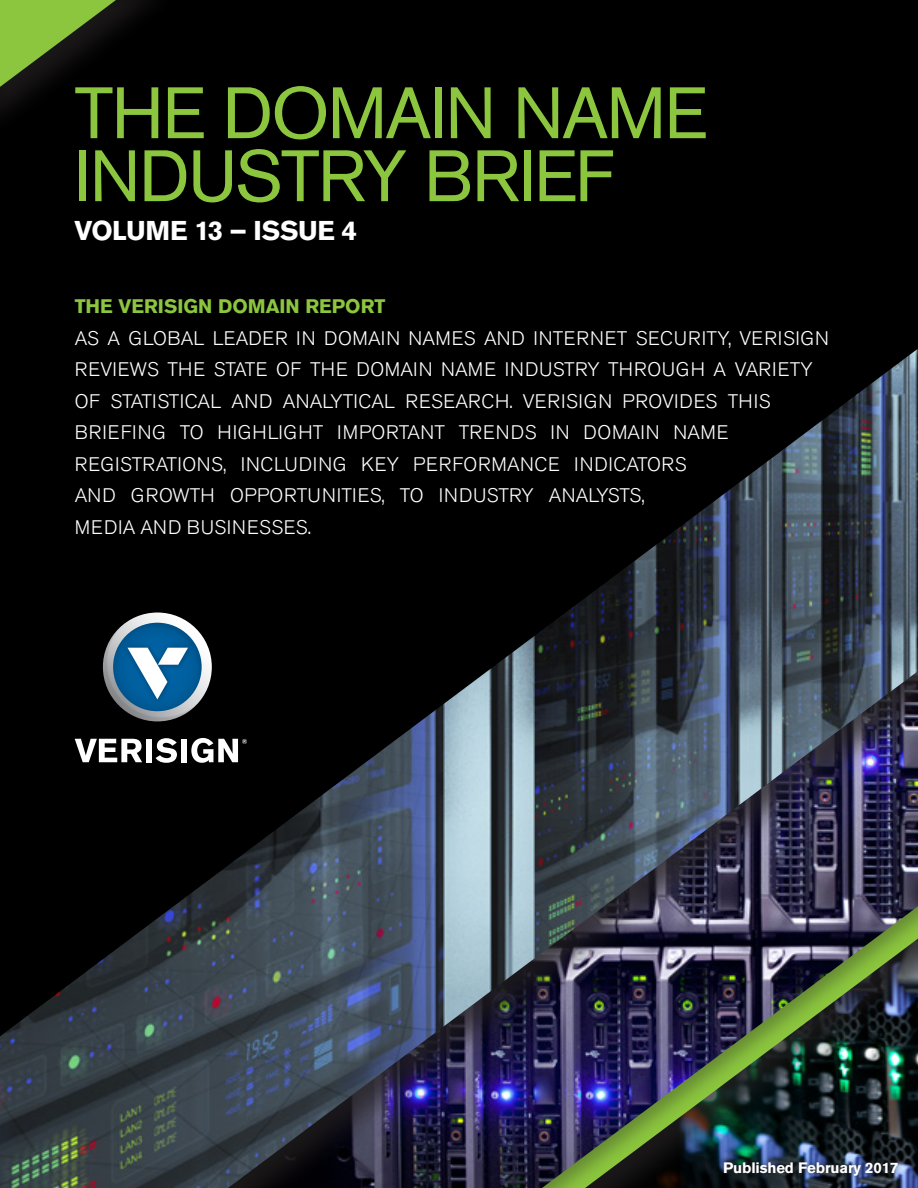
<style>
.page{position:relative;width:918px;height:1188px;background:#000001}
.page>*{position:absolute;margin:0;border:0;box-sizing:border-box;transform-origin:0 0}
.Title_Headline_1{font:72px/63px "Akzidenz Grotesk BQ";letter-spacing:-.025em;color:#8bc63e}
.Title_Headline_1-2{font:700 27px "Akzidenz Grotesk BQ";letter-spacing:-.015em;color:#fff}
.Title_Headline_2{font:300 19.5px/31.5px "Akzidenz Grotesk BQ";letter-spacing:.03em;color:#fff}
.Title_Headline_2-2{font:700 19.5px "Akzidenz Grotesk BQ";color:#8bc63e}
.Level_1_Heading{font:700 15px "Akzidenz Grotesk BQ";letter-spacing:-.01em;color:#fff}
</style>
<div class="page">
<img style="left:0;top:349px;width:918px;height:839px">
<img style="left:93px;top:603px;width:129px;height:128px">
<svg style="left:103px;top:613px;width:109px;height:108px"></svg>
<svg style="left:103px;top:623px;width:99px;height:98px;background:#4c7a9a"></svg>
<svg style="left:75px;top:739px;width:67px;height:23px"></svg>
<div style="left:146px;top:739px;width:6px;height:23px;background:#fff"></div>
<svg style="left:156px;top:738px;width:21px;height:25px"></svg>
<div style="left:181px;top:739px;width:6px;height:23px;background:#fff"></div>
<svg style="left:191px;top:738px;width:56px;height:25px"></svg>
<svg style="left:0;top:0;width:149px;height:107px"></svg>
<div style="left:718px;top:1156px;width:185px;height:25px;background:#231f20;opacity:.75"></div>
<p class="Title_Headline_1" style="left:74px;top:81px;width:635px">THE DOMAIN NAME<br>INDUSTRY BRIEF</p>
<p class="Title_Headline_1-2" style="left:74px;top:215px;width:284px">VOLUME 13 – ISSUE 4</p>
<p class="Title_Headline_2-2" style="left:75px;top:295px;width:312px">THE VERISIGN DOMAIN REPORT</p>
<p class="Title_Headline_2" style="left:75px;top:322px;width:756px">AS A GLOBAL LEADER IN DOMAIN NAMES AND INTERNET SECURITY, VERISIGN REVIEWS THE STATE OF THE DOMAIN NAME INDUSTRY THROUGH A VARIETY OF STATISTICAL AND ANALYTICAL RESEARCH. VERISIGN PROVIDES THIS BRIEFING TO HIGHLIGHT IMPORTANT TRENDS IN DOMAIN NAME REGISTRATIONS, INCLUDING KEY PERFORMANCE INDICATORS<br>AND GROWTH OPPORTUNITIES, TO INDUSTRY ANALYSTS,<br>MEDIA AND BUSINESSES.</p>
<p class="Level_1_Heading" style="left:723px;top:1159px;width:177px">Published February 2017</p>
</div>
